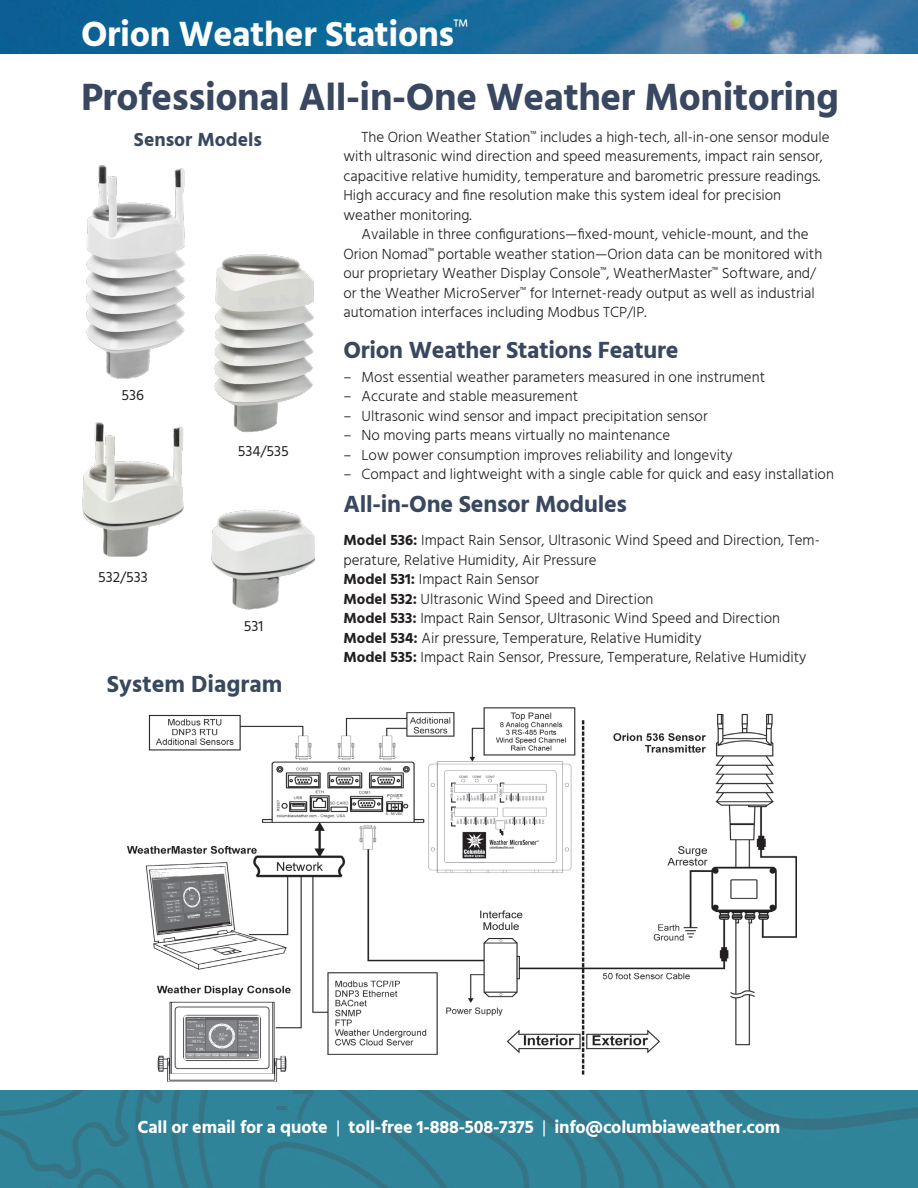
<style>
.page{position:relative;width:918px;height:1188px;background:#fff}
.page>*{position:absolute;margin:0;border:0;box-sizing:border-box;transform-origin:0 0}
.Headline{font:700 39px "Hind";letter-spacing:-.01em;color:#394860}
.Headline-2{font:700 36px "Hind";letter-spacing:-.01em;color:#fff}
.Subhead_1{font:700 24px "Hind";letter-spacing:-.01em;color:#394860}
.t1{font:700 24px "Hind";color:#38485f}
.t2{font:700 19.5px "Hind";color:#38485f}
.Subhead_1-2{font:700 18px "Hind";letter-spacing:-.01em;color:#fff}
.Subhead_1-3{font:300 15px/19.5px "Hind";color:#231f20}
.Body_text{font:300 15px/19.5px "Hind";color:#231f20}
.t3{font:15px "Hind";color:#231f20}
.s1{font-weight:700}
.s2{font-weight:400}
</style>
<div class="page">
<img style="left:128px;top:707px;width:669px;height:374px">
<img style="left:0;top:1091px;width:918px;height:97px">
<img style="left:0;top:0;width:918px;height:54px">
<img style="left:214px;top:254px;width:100px;height:179px">
<img style="left:86px;top:165px;width:99px;height:214px">
<img style="left:211px;top:509px;width:104px;height:101px">
<img style="left:82px;top:422px;width:102px;height:135px">
<p class="Headline-2" style="left:81px;top:13px;width:389px">Orion Weather Stations<sup>™</sup></p>
<p class="Headline" style="left:81px;top:74px;width:760px">Professional All-in-One Weather Monitoring</p>
<p class="t2" style="left:134px;top:128px;width:130px">Sensor Models</p>
<p class="t3" style="left:121px;top:385px;width:24px">536</p>
<p class="t3" style="left:98px;top:567px;width:51px">532/533</p>
<p class="t3" style="left:238px;top:441px;width:53px">534/535</p>
<p class="t3" style="left:244px;top:616px;width:21px">531</p>
<p class="t1" style="left:107px;top:670px;width:177px">System Diagram</p>
<p class="Body_text" style="left:344px;top:128px;width:488px;text-indent:18px">The Orion Weather Station<sup>™</sup> includes a high-tech, all-in-one sensor module with ultrasonic wind direction and speed measurements, impact rain sensor, capacitive relative humidity, temperature and barometric pressure readings.<br>High accuracy and fine resolution make this system ideal for precision weather monitoring.</p>
<p class="Body_text" style="left:344px;top:226px;width:480px;text-indent:18px">Available in three configurations—fixed-mount, vehicle-mount, and the Orion Nomad<sup>™</sup> portable weather station—Orion data can be monitored with our proprietary Weather Display Console<sup>™</sup>, WeatherMaster<sup>™</sup> Software, and/ or the Weather MicroServer<sup>™</sup> for Internet-ready output as well as industrial automation interfaces including Modbus TCP/IP.</p>
<p class="Subhead_1" style="left:344px;top:335px;width:337px">Orion Weather Stations Feature</p>
<p class="Subhead_1-3" style="left:344px;top:368px;width:423px">– Most essential weather parameters measured in one instrument</p>
<p class="Subhead_1-3" style="left:344px;top:388px;width:236px">– Accurate and stable measurement</p>
<p class="Subhead_1-3" style="left:344px;top:407px;width:366px">– Ultrasonic wind sensor and impact precipitation sensor</p>
<p class="Subhead_1-3" style="left:344px;top:427px;width:328px">– No moving parts means virtually no maintenance</p>
<p class="Subhead_1-3" style="left:344px;top:446px;width:391px">– Low power consumption improves reliability and longevity</p>
<p class="Subhead_1-3" style="left:344px;top:466px;width:492px">– Compact and lightweight with a single cable for quick and easy installation</p>
<p class="Subhead_1" style="left:344px;top:490px;width:285px">All-in-One Sensor Modules</p>
<p class="Subhead_1-3" style="left:344px;top:532px;width:478px"><span class="s1">Model 536:</span> Impact Rain Sensor, Ultrasonic Wind Speed and Direction, Tem&shy;perature, Relative Humidity, Air Pressure<br><span class="s1">Model 531:</span> Impact Rain Sensor<br><span class="s1">Model 532:</span> Ultrasonic Wind Speed and Direction<br><span class="s1">Model 533:</span> Impact Rain Sensor, Ultrasonic Wind Speed and Direction <span class="s1">Model 534:</span> Air pressure, Temperature, Relative Humidity<br><span class="s1">Model 535:</span> Impact Rain Sensor, Pressure, Temperature, Relative Humidity</p>
<p class="Subhead_1-2" style="left:138px;top:1117px;width:644px">Call or email for a quote <span class="s2">|</span> toll-free 1-888-508-7375 <span class="s2">|</span> info@columbiaweather.com</p>
</div>
